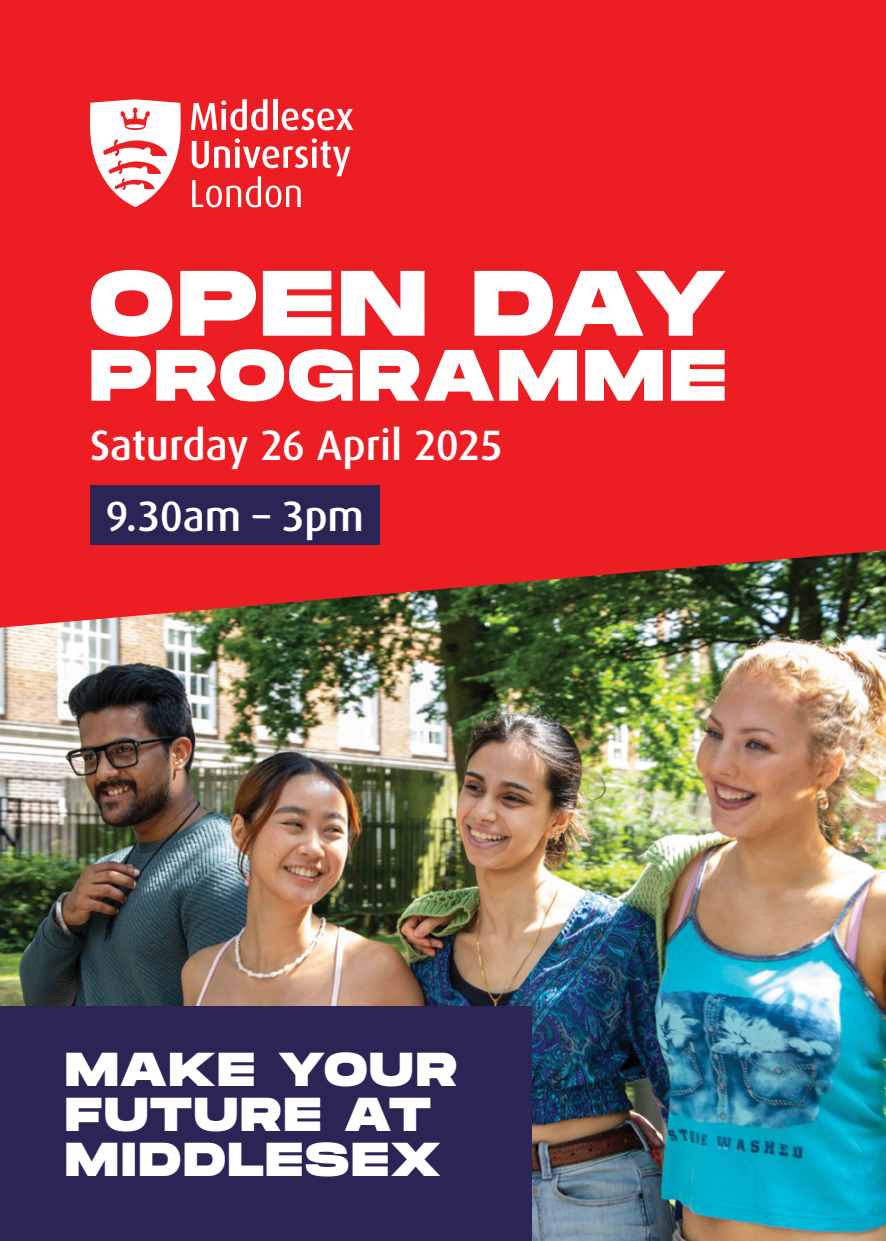
<style>
.page{position:relative;width:886px;height:1241px;background:#fff}
.page>*{position:absolute;margin:0;border:0;box-sizing:border-box;transform-origin:0 0}
.Header_H1{font:800 92.5px "Monument Extended";letter-spacing:.045em;color:#fff}
.Header_H1-2{font:800 72.5px "Monument Extended";letter-spacing:.045em;color:#fff}
.Cover_campaign_line_H3{font:800 47.5px/45px "Monument Extended";letter-spacing:.05em;color:#fff}
.Cover_time_and_date_H2{font:500 42.5px "Dax";letter-spacing:-.01em;color:#fff}
</style>
<div class="page">
<img style="left:0;top:627px;width:886px;height:613px">
<div style="left:0;top:0;width:886px;height:627px;background:#ed1d24"></div>
<svg style="left:191px;top:99px;width:76px;height:31px"></svg>
<hr style="left:273px;top:99px;width:4px;height:31px;background:#fff">
<svg style="left:282px;top:108px;width:71px;height:22px"></svg>
<svg style="left:192px;top:138px;width:158px;height:69px"></svg>
<svg style="left:90px;top:99px;width:91px;height:108px"></svg>
<div style="left:90px;top:485px;width:289px;height:60px;background:#2b2455"></div>
<div style="left:0;top:1006px;width:531px;height:234px;background:#2b2455"></div>
<h1 class="Header_H1" style="left:90px;top:235px;width:638px">OPEN DAY</h1>
<h1 class="Header_H1-2" style="left:90px;top:322px;width:637px">PROGRAMME</h1>
<h2 class="Cover_time_and_date_H2" style="left:90px;top:421px;width:415px">Saturday 26 April 2025</h2>
<h2 class="Cover_time_and_date_H2" style="left:105px;top:492px;width:260px">9.30am – 3pm</h2>
<h3 class="Cover_campaign_line_H3" style="left:65px;top:1045px;width:393px">MAKE YOUR<br>FUTURE AT<br>MIDDLESEX</h3>
</div>
